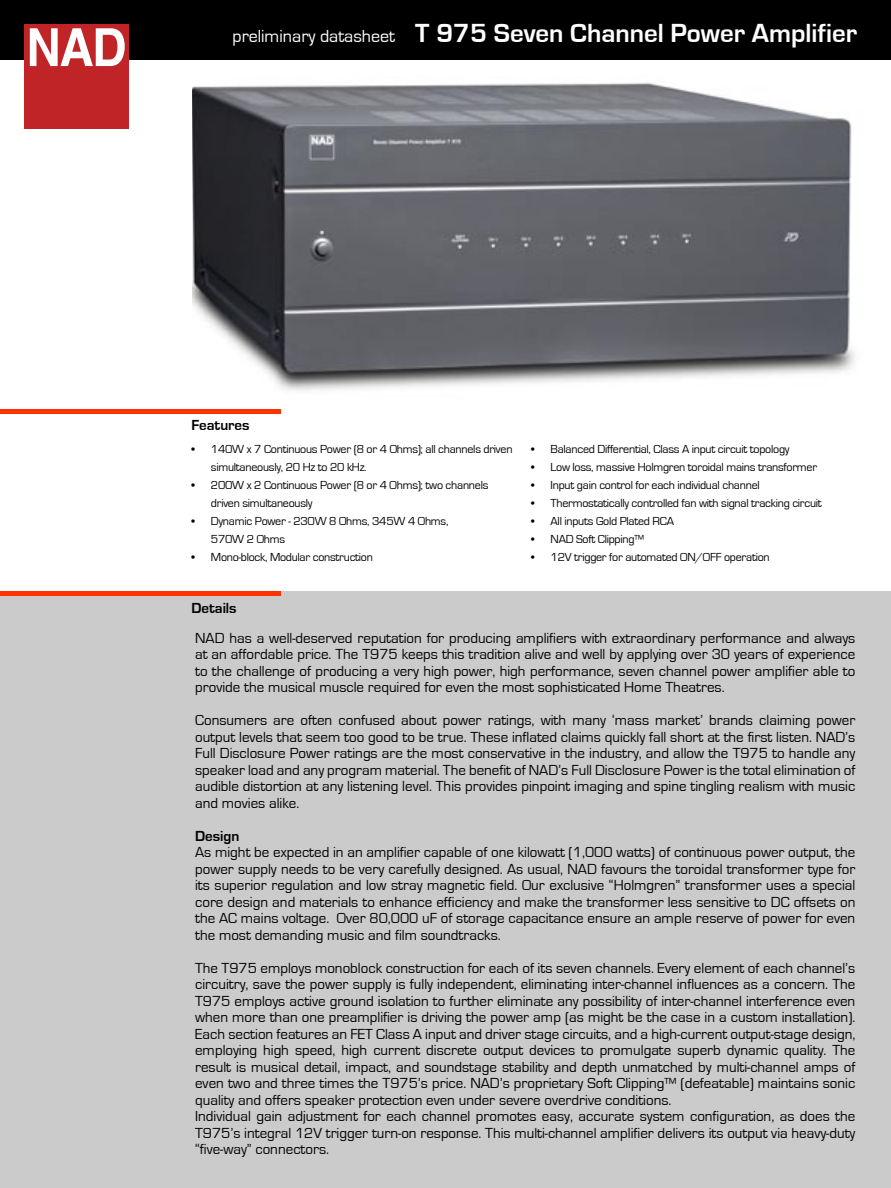
<style>
.page{position:relative;width:891px;height:1188px;background:#fff}
.page>*{position:absolute;margin:0;border:0;box-sizing:border-box;transform-origin:0 0}
.t1{font:700 27px "Eurostile";color:#fff}
.t2{font:18px "Eurostile";color:#fff}
.t3{font:15px/16.5px "Eurostile";color:#000;text-align:justify}
.t4{font:700 15px "Eurostile";color:#000}
.t5{font:12px/18px "Eurostile";letter-spacing:-.02em;color:#000}
</style>
<div class="page">
<div style="left:0;top:591px;width:890px;height:597px;background:#cbcbcb"></div>
<div style="left:0;top:0;width:891px;height:60px;background:#000"></div>
<img style="left:192px;top:82px;width:663px;height:332px">
<div style="left:25px;top:24px;width:104px;height:104px;background:#c02427"></div>
<svg style="left:30px;top:28px;width:95px;height:38px"></svg>
<hr style="left:0;top:410px;width:280px;height:4px;background:#f30">
<hr style="left:0;top:591px;width:280px;height:4px;background:#f30">
<p class="t2" style="left:232px;top:26px;width:164px">preliminary datasheet</p>
<p class="t1" style="left:415px;top:18px;width:443px">T 975 Seven Channel Power Amplifier</p>
<p class="t4" style="left:191px;top:417px;width:60px">Features</p>
<p class="t5" style="left:211px;top:440px;width:303px;text-indent:-20px">• 140W x 7 Continuous Power (8 or 4 Ohms); all channels driven simultaneously, 20 Hz to 20 kHz.</p>
<p class="t5" style="left:211px;top:476px;width:279px;text-indent:-20px">• 200W x 2 Continuous Power (8 or 4 Ohms); two channels driven simultaneously</p>
<p class="t5" style="left:211px;top:512px;width:239px;text-indent:-20px">• Dynamic Power - 230W 8 Ohms, 345W 4 Ohms,<br>570W 2 Ohms</p>
<p class="t5" style="left:191px;top:548px;width:183px">• Mono-block, Modular construction</p>
<p class="t4" style="left:191px;top:600px;width:47px">Details</p>
<p class="t5" style="left:531px;top:440px;width:260px">• Balanced Differential, Class A input circuit topology</p>
<p class="t5" style="left:531px;top:458px;width:288px">• Low loss, massive Holmgren toroidal mains transformer</p>
<p class="t5" style="left:531px;top:476px;width:230px">• Input gain control for each individual channel</p>
<p class="t5" style="left:531px;top:494px;width:292px">• Thermostatically controlled fan with signal tracking circuit</p>
<p class="t5" style="left:531px;top:512px;width:144px">• All inputs Gold Plated RCA</p>
<p class="t5" style="left:531px;top:530px;width:114px">• NAD Soft Clipping™</p>
<p class="t5" style="left:531px;top:548px;width:240px">• 12V trigger for automated ON/OFF operation</p>
<p class="t3" style="left:195px;top:630px;width:662px">NAD has a well-deserved reputation for producing amplifiers with extraordinary performance and always at an affordable price. The T975 keeps this tradition alive and well by applying over 30 years of experience to the challenge of producing a very high power, high performance, seven channel power amplifier able to provide the musical muscle required for even the most sophisticated Home Theatres.</p>
<p class="t3" style="left:195px;top:713px;width:662px">Consumers are often confused about power ratings, with many ‘mass market’ brands claiming power output levels that seem too good to be true. These inflated claims quickly fall short at the first listen. NAD’s Full Disclosure Power ratings are the most conservative in the industry, and allow the T975 to handle any speaker load and any program material. The benefit of NAD’s Full Disclosure Power is the total elimination of audible distortion at any listening level. This provides pinpoint imaging and spine tingling realism with music and movies alike.</p>
<p class="t4" style="left:195px;top:828px;width:46px">Design</p>
<p class="t3" style="left:195px;top:845px;width:662px">As might be expected in an amplifier capable of one kilowatt (1,000 watts) of continuous power output, the power supply needs to be very carefully designed. As usual, NAD favours the toroidal transformer type for its superior regulation and low stray magnetic field. Our exclusive “Holmgren” transformer uses a special core design and materials to enhance efficiency and make the transformer less sensitive to DC offsets on the AC mains voltage. Over 80,000 uF of storage capacitance ensure an ample reserve of power for even the most demanding music and film soundtracks.</p>
<p class="t3" style="left:195px;top:960px;width:662px">The T975 employs monoblock construction for each of its seven channels. Every element of each channel’s circuitry, save the power supply is fully independent, eliminating inter-channel influences as a concern. The T975 employs active ground isolation to further eliminate any possibility of inter-channel interference even when more than one preamplifier is driving the power amp (as might be the case in a custom installation).<br>Each section features an FET Class A input and driver stage circuits, and a high-current output-stage design, employing high speed, high current discrete output devices to promulgate superb dynamic quality. The result is musical detail, impact, and soundstage stability and depth unmatched by multi-channel amps of even two and three times the T975’s price. NAD’s proprietary Soft Clipping™ (defeatable) maintains sonic quality and offers speaker protection even under severe overdrive conditions.</p>
<p class="t3" style="left:195px;top:1109px;width:662px">Individual gain adjustment for each channel promotes easy, accurate system configuration, as does the T975’s integral 12V trigger turn-on response. This multi-channel amplifier delivers its output via heavy-duty “five-way” connectors.</p>
</div>
